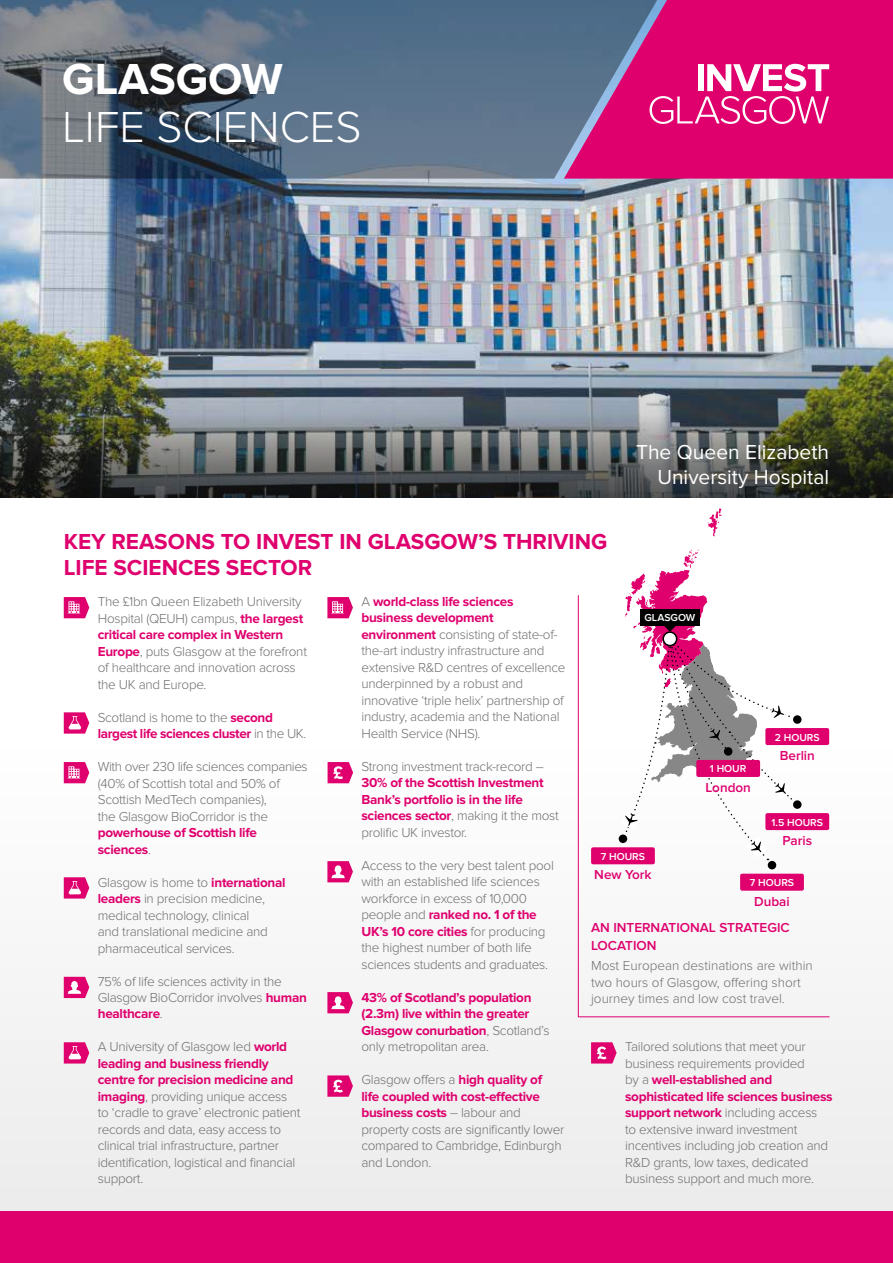
<style>
.page{position:relative;width:893px;height:1263px;background:#fff}
.page>*{position:absolute;margin:0;border:0;box-sizing:border-box;transform-origin:0 0}
.t1{font:300 45px "Proxima Nova";color:#fff}
.t2{font:700 45px "Proxima Nova";color:#fff}
.t3{font:700 22.5px/25.5px "Proxima Nova";color:#df006e}
.t4{font:21px/25.2px "Proxima Nova";color:#fff;text-align:right}
.t5{font:300 13.5px/16.5px "Proxima Nova";letter-spacing:-.02em;color:#706f6f}
.t6{font:700 13.5px/16.5px "Proxima Nova";letter-spacing:-.02em;color:#df006e}
.t7{font:300 13.5px/16.5px "Proxima Nova";color:#706f6f}
.t8{font:600 13.5px/18px "Proxima Nova";color:#df006e}
.t9{font:600 10.5px "Proxima Nova";color:#fff}
.s1{font-weight:700;color:#df006e}
.s2{font-weight:300;color:#706f6f}
</style>
<div class="page">
<img style="left:0;top:179px;width:893px;height:166px">
<img style="left:0;top:345px;width:893px;height:69px">
<svg style="left:0;top:414px;width:893px;height:83px;background:#505551"></svg>
<div style="left:0;top:727px;width:893px;height:536px;background:#f4f4f4"></div>
<div style="left:0;top:1212px;width:893px;height:51px;background:#df006e"></div>
<svg style="left:327px;top:861px;width:26px;height:21px"></svg>
<svg style="left:327px;top:597px;width:26px;height:21px"></svg>
<svg style="left:328px;top:762px;width:25px;height:21px"></svg>
<svg style="left:0;top:0;width:564px;height:179px;background:#576b7e"></svg>
<svg style="left:564px;top:0;width:329px;height:179px;background:#c61876"></svg>
<svg style="left:649px;top:64px;width:180px;height:60px"></svg>
<svg style="left:578px;top:595px;width:251px;height:422px"></svg>
<svg style="left:327px;top:1075px;width:26px;height:22px"></svg>
<svg style="left:591px;top:1042px;width:26px;height:21px"></svg>
<svg style="left:64px;top:977px;width:25px;height:21px"></svg>
<svg style="left:64px;top:762px;width:25px;height:21px"></svg>
<svg style="left:64px;top:712px;width:25px;height:22px"></svg>
<svg style="left:64px;top:877px;width:25px;height:21px"></svg>
<svg style="left:64px;top:1042px;width:25px;height:21px"></svg>
<svg style="left:64px;top:597px;width:25px;height:21px"></svg>
<svg style="left:327px;top:992px;width:26px;height:21px"></svg>
<svg style="left:708px;top:508px;width:13px;height:28px"></svg>
<svg style="left:621px;top:549px;width:176px;height:311px"></svg>
<div style="left:591px;top:847px;width:64px;height:17px;background:#df006e;border-radius:2px"></div>
<div style="left:619px;top:834px;width:8px;height:9px;background:#000;border-radius:50%"></div>
<div style="left:740px;top:874px;width:64px;height:17px;background:#df006e;border-radius:2px"></div>
<div style="left:768px;top:861px;width:8px;height:8px;background:#000;border-radius:50%"></div>
<div style="left:765px;top:728px;width:64px;height:17px;background:#df006e;border-radius:2px"></div>
<div style="left:793px;top:715px;width:8px;height:9px;background:#000;border-radius:50%"></div>
<div style="left:765px;top:813px;width:64px;height:17px;background:#df006e;border-radius:2px"></div>
<div style="left:793px;top:800px;width:8px;height:9px;background:#000;border-radius:50%"></div>
<div style="left:696px;top:760px;width:64px;height:17px;background:#df006e;border-radius:2px"></div>
<div style="left:724px;top:747px;width:8px;height:9px;background:#000;border-radius:50%"></div>
<h1 class="t2" style="left:62px;top:53px;width:222px">GLASGOW</h1>
<h1 class="t1" style="left:62px;top:101px;width:301px">LIFE SCIENCES</h1>
<h3 class="t4" style="left:636px;top:440px;width:195px">The Queen Elizabeth<br>University Hospital</h3>
<h2 class="t3" style="left:64px;top:530px;width:545px">KEY REASONS TO INVEST IN GLASGOW’S THRIVING<br>LIFE SCIENCES SECTOR</h2>
<p class="t5" style="left:98px;top:593px;width:211px">The £1bn Queen Elizabeth University Hospital (QEUH) campus, <span class="s1">the largest critical care complex in Western Europe</span>, puts Glasgow at the forefront of healthcare and innovation across the UK and Europe.</p>
<p class="t6" style="left:98px;top:709px;width:210px"><span class="s2">Scotland is home to the</span> second largest life sciences cluster <span class="s2">in the UK.</span></p>
<p class="t5" style="left:98px;top:758px;width:212px">With over 230 life sciences companies (40% of Scottish total and 50% of<br>Scottish MedTech companies),<br>the Glasgow BioCorridor is the</p>
<p class="t6" style="left:98px;top:824px;width:161px">powerhouse of Scottish life sciences<span class="s2">.</span></p>
<p class="t5" style="left:98px;top:874px;width:189px">Glasgow is home to <span class="s1">international leaders</span> in precision medicine, medical technology, clinical<br>and translational medicine and pharmaceutical services.</p>
<p class="t5" style="left:98px;top:973px;width:211px">75% of life sciences activity in the<br>Glasgow BioCorridor involves <span class="s1">human healthcare</span>.</p>
<p class="t5" style="left:98px;top:1039px;width:204px">A University of Glasgow led <span class="s1">world leading and business friendly centre for precision medicine and imaging</span>, providing unique access to ‘cradle to grave’ electronic patient records and data, easy access to clinical trial infrastructure, partner identification, logistical and financial support.</p>
<p class="t5" style="left:361px;top:593px;width:206px">A <span class="s1">world-class life sciences business development environment</span> consisting of state-of&shy;the-art industry infrastructure and extensive R&amp;D centres of excellence underpinned by a robust and innovative ‘triple helix’ partnership of industry, academia and the National<br>Health Service (NHS).</p>
<p class="t5" style="left:361px;top:758px;width:184px">Strong investment track-record –</p>
<p class="t6" style="left:361px;top:775px;width:199px">30% of the Scottish Investment<br>Bank’s portfolio is in the life sciences sector<span class="s2">, making it the most prolific UK investor.</span></p>
<p class="t5" style="left:361px;top:857px;width:194px">Access to the very best talent pool with an established life sciences workforce in excess of 10,000 people and <span class="s1">ranked no. 1 of the<br>UK’s 10 core cities</span> for producing the highest number of both life sciences students and graduates.</p>
<p class="t6" style="left:361px;top:989px;width:190px">43% of Scotland’s population (2.3m) live within the greater<br>Glasgow conurbation<span class="s2">, Scotland’s only metropolitan area.</span></p>
<p class="t5" style="left:361px;top:1072px;width:204px">Glasgow offers a <span class="s1">high quality of<br>life coupled with cost-effective business costs</span> – labour and property costs are significantly lower compared to Cambridge, Edinburgh and London.</p>
<p class="t9" style="left:644px;top:612px;width:52px">GLASGOW</p>
<p class="t9" style="left:775px;top:731px;width:46px">2 HOURS</p>
<p class="t8" style="left:780px;top:747px;width:37px">Berlin</p>
<p class="t9" style="left:710px;top:763px;width:38px">1 HOUR</p>
<p class="t8" style="left:705px;top:779px;width:47px">London</p>
<p class="t9" style="left:771px;top:816px;width:53px">1.5 HOURS</p>
<p class="t8" style="left:783px;top:832px;width:31px">Paris</p>
<p class="t9" style="left:601px;top:850px;width:46px">7 HOURS</p>
<p class="t8" style="left:594px;top:866px;width:59px">New York</p>
<p class="t9" style="left:750px;top:877px;width:46px">7 HOURS</p>
<p class="t8" style="left:754px;top:892px;width:37px">Dubai</p>
<p class="t8" style="left:591px;top:918px;width:200px">AN INTERNATIONAL STRATEGIC<br>LOCATION</p>
<p class="t7" style="left:591px;top:958px;width:223px">Most European destinations are within two hours of Glasgow, offering short journey times and low cost travel.</p>
<p class="t5" style="left:625px;top:1039px;width:209px">Tailored solutions that meet your business requirements provided<br>by a <span class="s1">well-established and sophisticated life sciences business support network</span> including access<br>to extensive inward investment incentives including job creation and R&amp;D grants, low taxes, dedicated business support and much more.</p>
</div>
